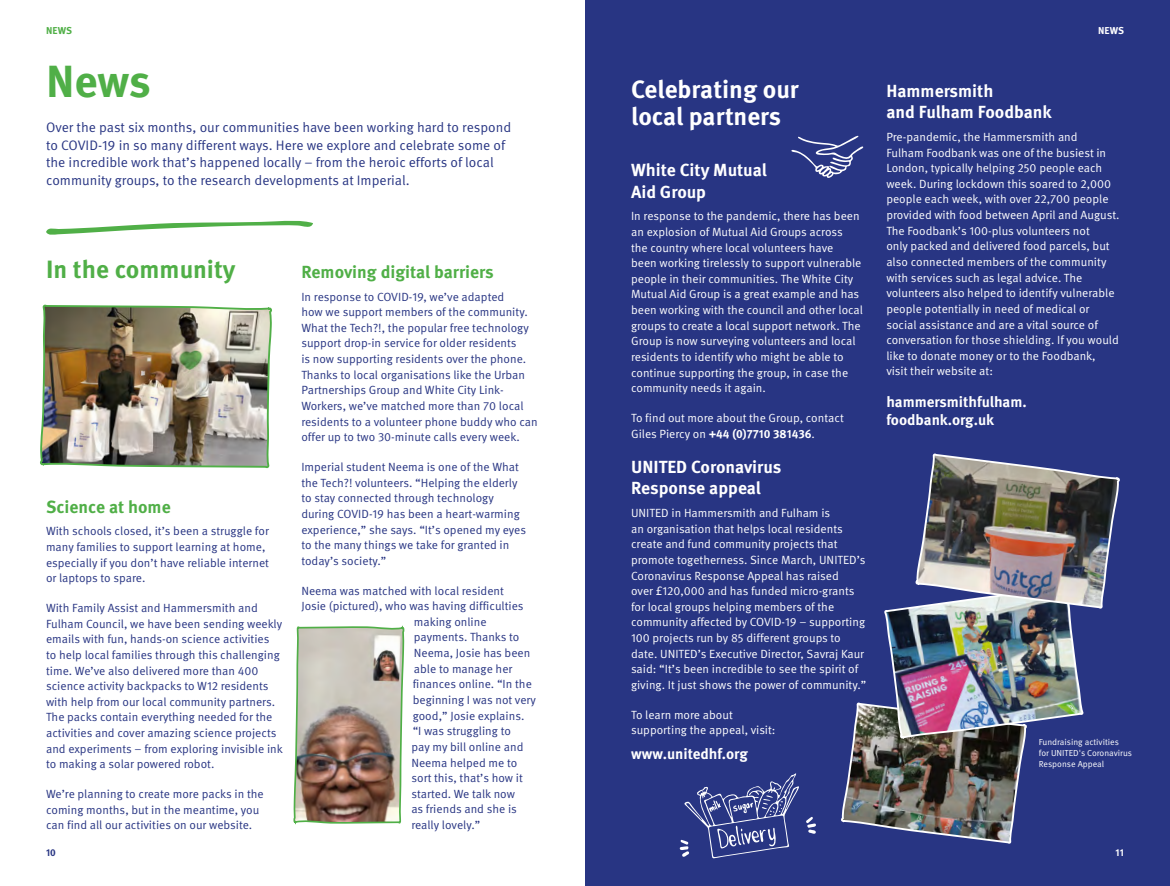
<style>
.page{position:relative;width:1170px;height:886px;background:#fff}
.page>*{position:absolute;margin:0;border:0;box-sizing:border-box;transform-origin:0 0}
.t1{font:700 45px "Meta OT";color:#50af47}
.t2{font:700 25px/27.5px "Meta OT";color:#fff}
.t3{font:700 25px "Meta OT";color:#50af47}
.t4{font:700 17.5px/21.2px "Meta OT";color:#fff}
.t5{font:700 17.5px "Meta OT";color:#50af47}
.t6{font:700 15px/17.5px "Meta OT";color:#fff}
.t7{font:13.75px/17.5px "Meta OT Norm";color:#283583}
.t8{font:11.88px/15.6px "Meta OT Norm";color:#283583}
.t9{font:11.88px/15.6px "Meta OT Norm";color:#fff}
.t10{font:700 11.88px "Meta OT";color:#fff}
.t11{font:700 10px "Meta OT";letter-spacing:.005em;color:#fff}
.t12{font:700 10px "Meta OT";color:#50af47}
.t13{font:700 10px "Meta OT";color:#283583}
.t14{font:8.75px/11.2px "Meta OT Norm";color:#fff}
.s1{font-family:"Meta OT Norm";font-weight:400}
</style>
<div class="page">
<div style="left:585px;top:0;width:584px;height:886px;background:#283583"></div>
<svg style="left:46px;top:220px;width:267px;height:15px"></svg>
<img style="left:40px;top:304px;width:232px;height:164px">
<img style="left:293px;top:625px;width:112px;height:200px">
<svg style="left:679px;top:773px;width:120px;height:85px"></svg>
<svg style="left:806px;top:816px;width:10px;height:18px"></svg>
<svg style="left:791px;top:135px;width:72px;height:43px"></svg>
<img style="left:841px;top:454px;width:278px;height:389px">
<p class="t12" style="left:46px;top:24px;width:27px">NEWS</p>
<h1 class="t1" style="left:46px;top:53px;width:106px">News</h1>
<p class="t7" style="left:46px;top:119px;width:466px">Over the past six months, our communities have been working hard to respond to COVID-19 in so many different ways. Here we explore and celebrate some of the incredible work that’s happened locally – from the heroic efforts of local community groups, to the research developments at Imperial.</p>
<h2 class="t3" style="left:46px;top:253px;width:191px">In the community</h2>
<h3 class="t5" style="left:46px;top:495px;width:126px">Science at home</h3>
<p class="t8" style="left:46px;top:523px;width:224px">With schools closed, it’s been a struggle for many families to support learning at home, especially if you don’t have reliable internet or laptops to spare.</p>
<p class="t8" style="left:46px;top:600px;width:238px">With Family Assist and Hammersmith and Fulham Council, we have been sending weekly emails with fun, hands-on science activities<br>to help local families through this challenging time. We’ve also delivered more than 400 science activity backpacks to W12 residents with help from our local community partners.<br>The packs contain everything needed for the activities and cover amazing science projects and experiments – from exploring invisible ink to making a solar powered robot.</p>
<p class="t8" style="left:46px;top:786px;width:219px">We’re planning to create more packs in the coming months, but in the meantime, you can find all our activities on our website.</p>
<h3 class="t5" style="left:301px;top:261px;width:194px">Removing digital barriers</h3>
<p class="t8" style="left:301px;top:289px;width:238px">In response to COVID-19, we’ve adapted<br>how we support members of the community.<br>What the Tech?!, the popular free technology support drop-in service for older residents<br>is now supporting residents over the phone.<br>Thanks to local organisations like the Urban Partnerships Group and White City Link-Workers, we’ve matched more than 70 local residents to a volunteer phone buddy who can offer up to two 30-minute calls every week.</p>
<p class="t8" style="left:301px;top:459px;width:226px">Imperial student Neema is one of the What the Tech?! volunteers. “Helping the elderly to stay connected through technology during COVID-19 has been a heart-warming experience,” she says. “It’s opened my eyes to the many things we take for granted in today’s society.”</p>
<p class="t8" style="left:301px;top:583px;width:204px">Neema was matched with local resident</p>
<p class="t8" style="left:301px;top:598px;width:224px">Josie (pictured), who was having difficulties</p>
<p class="t8" style="left:414px;top:614px;width:74px">making online</p>
<p class="t8" style="left:414px;top:630px;width:107px">payments. Thanks to</p>
<p class="t8" style="left:414px;top:645px;width:118px">Neema, Josie has been</p>
<p class="t8" style="left:414px;top:661px;width:100px">able to manage her</p>
<p class="t8" style="left:412px;top:676px;width:121px">finances online. “In the</p>
<p class="t8" style="left:412px;top:692px;width:125px">beginning I was not very</p>
<p class="t8" style="left:412px;top:708px;width:113px">good,” Josie explains.</p>
<p class="t8" style="left:412px;top:723px;width:100px">“I was struggling to</p>
<p class="t8" style="left:411px;top:739px;width:114px">pay my bill online and</p>
<p class="t8" style="left:411px;top:755px;width:107px">Neema helped me to</p>
<p class="t8" style="left:411px;top:770px;width:113px">sort this, that’s how it</p>
<p class="t8" style="left:411px;top:786px;width:105px">started. We talk now</p>
<p class="t8" style="left:411px;top:801px;width:107px">as friends and she is</p>
<p class="t8" style="left:411px;top:817px;width:71px">really lovely.”</p>
<h2 class="t2" style="left:631px;top:75px;width:169px">Celebrating our local partners</h2>
<h3 class="t4" style="left:631px;top:160px;width:137px">White City Mutual<br>Aid Group</h3>
<p class="t9" style="left:631px;top:208px;width:233px">In response to the pandemic, there has been an explosion of Mutual Aid Groups across<br>the country where local volunteers have<br>been working tirelessly to support vulnerable people in their communities. The White City Mutual Aid Group is a great example and has been working with the council and other local groups to create a local support network. The Group is now surveying volunteers and local residents to identify who might be able to continue supporting the group, in case the community needs it again.</p>
<p class="t9" style="left:631px;top:410px;width:214px">To find out more about the Group, contact</p>
<p class="t10" style="left:631px;top:426px;width:185px"><span class="s1">Giles Piercy on</span> +44 (0)7710 381436<span class="s1">.</span></p>
<h3 class="t4" style="left:631px;top:456px;width:152px">UNITED Coronavirus<br>Response appeal</h3>
<p class="t9" style="left:631px;top:505px;width:237px">UNITED in Hammersmith and Fulham is<br>an organisation that helps local residents create and fund community projects that promote togetherness. Since March, UNITED’s Coronavirus Response Appeal has raised<br>over £120,000 and has funded micro-grants for local groups helping members of the community affected by COVID-19 – supporting 100 projects run by 85 different groups to date. UNITED’s Executive Director, Savraj Kaur said: “It’s been incredible to see the spirit of giving. It just shows the power of community.”</p>
<p class="t9" style="left:631px;top:707px;width:146px">To learn more about supporting the appeal, visit:</p>
<p class="t6" style="left:631px;top:745px;width:118px">www.unitedhf.org</p>
<p class="t11" style="left:1097px;top:24px;width:27px">NEWS</p>
<h3 class="t4" style="left:886px;top:80px;width:167px">Hammersmith<br>and Fulham Foodbank</h3>
<p class="t9" style="left:886px;top:129px;width:235px">Pre-pandemic, the Hammersmith and<br>Fulham Foodbank was one of the busiest in London, typically helping 250 people each week. During lockdown this soared to 2,000 people each week, with over 22,700 people provided with food between April and August.<br>The Foodbank’s 100-plus volunteers not<br>only packed and delivered food parcels, but also connected members of the community with services such as legal advice. The volunteers also helped to identify vulnerable people potentially in need of medical or social assistance and are a vital source of conversation for those shielding. If you would like to donate money or to the Foodbank, visit their website at:</p>
<p class="t6" style="left:886px;top:393px;width:142px">hammersmithfulham. foodbank.org.uk</p>
<p class="t14" style="left:1038px;top:736px;width:95px">Fundraising activities<br>for UNITED's Coronavirus<br>Response Appeal</p>
<p class="t13" style="left:46px;top:846px;width:11px">10</p>
<p class="t11" style="left:1115px;top:846px;width:10px">11</p>
</div>
